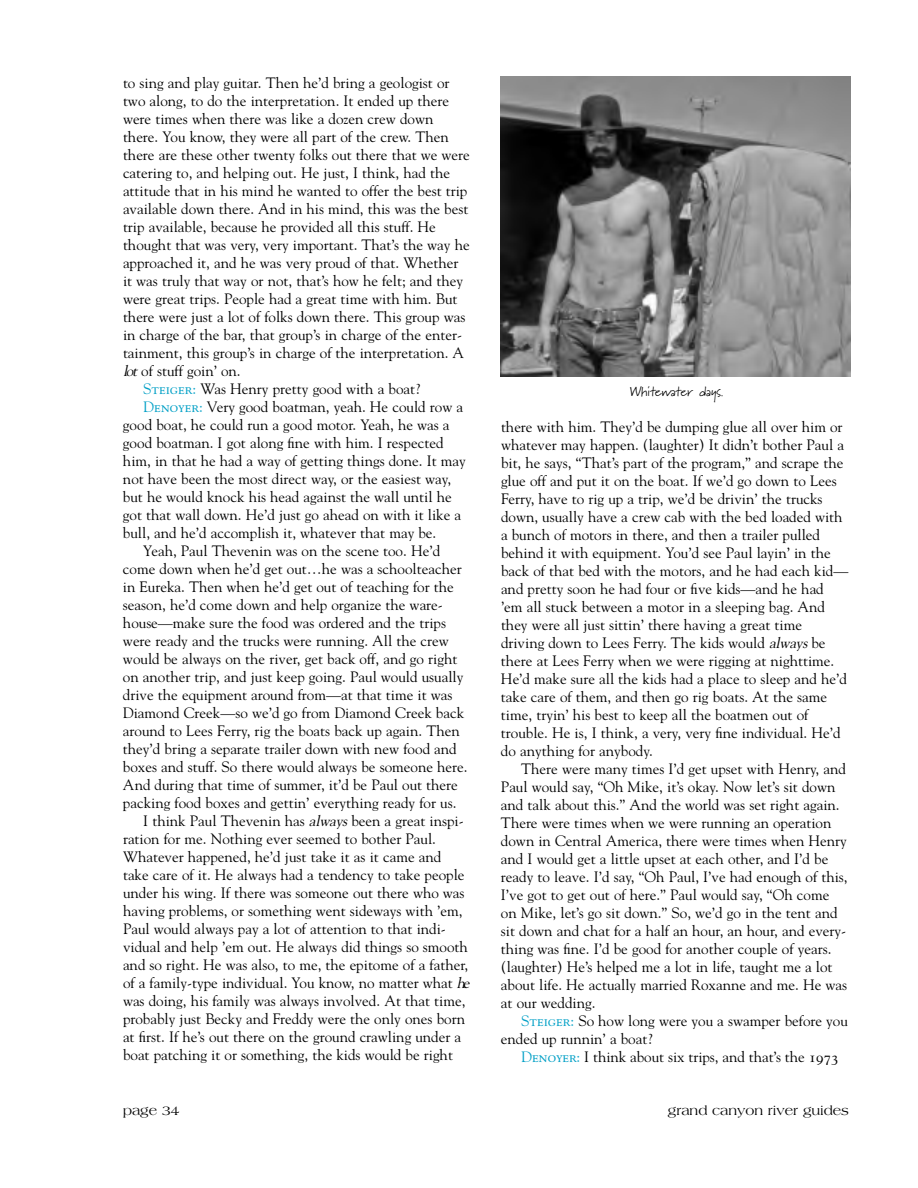
<style>
.page{position:relative;width:918px;height:1188px;background:#fff}
.page>*{position:absolute;margin:0;border:0;box-sizing:border-box;transform-origin:0 0}
.t1{font:15px/18px "Goudy";color:#000}
.t2{font:13.5px "Americana";color:#000}
.t3{font:13.5px "Marydale";color:#000}
.s1{font-style:italic}
.s2{font-family:"Goudy SC";color:#02a0c6}
.s3{font-family:"Goudy SC"}
</style>
<div class="page">
<img style="left:501px;top:76px;width:349px;height:300px">
<p class="t1" style="left:123px;top:74px;width:328px">to sing and play guitar. Then he’d bring a geologist or</p>
<p class="t1" style="left:123px;top:92px;width:328px">two along, to do the interpretation. It ended up there</p>
<p class="t1" style="left:123px;top:110px;width:312px">were times when there was like a dozen crew down</p>
<p class="t1" style="left:123px;top:128px;width:327px">there. You know, they were all part of the crew. Then</p>
<p class="t1" style="left:123px;top:146px;width:348px">there are these other twenty folks out there that we were</p>
<p class="t1" style="left:123px;top:164px;width:329px">catering to, and helping out. He just, I think, had the</p>
<p class="t1" style="left:123px;top:182px;width:346px">attitude that in his mind he wanted to offer the best trip</p>
<p class="t1" style="left:123px;top:200px;width:347px">available down there. And in his mind, this was the best</p>
<p class="t1" style="left:123px;top:218px;width:314px">trip available, because he provided all this stuff. He</p>
<p class="t1" style="left:123px;top:236px;width:348px">thought that was very, very important. That’s the way he</p>
<p class="t1" style="left:123px;top:254px;width:337px">approached it, and he was very proud of that. Whether</p>
<p class="t1" style="left:123px;top:272px;width:342px">it was truly that way or not, that’s how he felt; and they</p>
<p class="t1" style="left:123px;top:290px;width:336px">were great trips. People had a great time with him. But</p>
<p class="t1" style="left:123px;top:308px;width:344px">there were just a lot of folks down there. This group was</p>
<p class="t1" style="left:123px;top:326px;width:341px">in charge of the bar, that group’s in charge of the enter-</p>
<p class="t1" style="left:123px;top:344px;width:343px">tainment, this group’s in charge of the interpretation. A</p>
<p class="t1" style="left:123px;top:362px;width:119px"><span class="s1">lot</span> of stuff goin’ on.</p>
<p class="t1" style="left:143px;top:380px;width:278px"><span class="s2">Steiger:</span> Was Henry pretty good with a boat?</p>
<p class="t1" style="left:143px;top:398px;width:321px"><span class="s2">Denoyer:</span> Very good boatman, yeah. He could row a</p>
<p class="t1" style="left:123px;top:416px;width:328px">good boat, he could run a good motor. Yeah, he was a</p>
<p class="t1" style="left:123px;top:434px;width:322px">good boatman. I got along fine with him. I respected</p>
<p class="t1" style="left:123px;top:452px;width:344px">him, in that he had a way of getting things done. It may</p>
<p class="t1" style="left:123px;top:470px;width:330px">not have been the most direct way, or the easiest way,</p>
<p class="t1" style="left:123px;top:488px;width:330px">but he would knock his head against the wall until he</p>
<p class="t1" style="left:123px;top:506px;width:340px">got that wall down. He’d just go ahead on with it like a</p>
<p class="t1" style="left:123px;top:524px;width:315px">bull, and he’d accomplish it, whatever that may be.</p>
<p class="t1" style="left:143px;top:542px;width:298px">Yeah, Paul Thevenin was on the scene too. He’d</p>
<p class="t1" style="left:123px;top:560px;width:340px">come down when he’d get out…he was a schoolteacher</p>
<p class="t1" style="left:123px;top:578px;width:332px">in Eureka. Then when he’d get out of teaching for the</p>
<p class="t1" style="left:123px;top:596px;width:321px">season, he’d come down and help organize the ware-</p>
<p class="t1" style="left:123px;top:614px;width:325px">house—make sure the food was ordered and the trips</p>
<p class="t1" style="left:123px;top:632px;width:327px">were ready and the trucks were running. All the crew</p>
<p class="t1" style="left:123px;top:650px;width:336px">would be always on the river, get back off, and go right</p>
<p class="t1" style="left:123px;top:668px;width:342px">on another trip, and just keep going. Paul would usually</p>
<p class="t1" style="left:123px;top:686px;width:331px">drive the equipment around from—at that time it was</p>
<p class="t1" style="left:123px;top:704px;width:343px">Diamond Creek—so we’d go from Diamond Creek back</p>
<p class="t1" style="left:123px;top:722px;width:338px">around to Lees Ferry, rig the boats back up again. Then</p>
<p class="t1" style="left:123px;top:740px;width:335px">they’d bring a separate trailer down with new food and</p>
<p class="t1" style="left:123px;top:758px;width:346px">boxes and stuff. So there would always be someone here.</p>
<p class="t1" style="left:123px;top:776px;width:336px">And during that time of summer, it’d be Paul out there</p>
<p class="t1" style="left:123px;top:794px;width:335px">packing food boxes and gettin’ everything ready for us.</p>
<p class="t1" style="left:143px;top:812px;width:322px">I think Paul Thevenin has <span class="s1">always</span> been a great inspi-</p>
<p class="t1" style="left:123px;top:830px;width:314px">ration for me. Nothing ever seemed to bother Paul.</p>
<p class="t1" style="left:123px;top:848px;width:320px">Whatever happened, he’d just take it as it came and</p>
<p class="t1" style="left:123px;top:866px;width:343px">take care of it. He always had a tendency to take people</p>
<p class="t1" style="left:123px;top:884px;width:343px">under his wing. If there was someone out there who was</p>
<p class="t1" style="left:123px;top:902px;width:341px">having problems, or something went sideways with ’em,</p>
<p class="t1" style="left:123px;top:920px;width:324px">Paul would always pay a lot of attention to that indi-</p>
<p class="t1" style="left:123px;top:938px;width:346px">vidual and help ’em out. He always did things so smooth</p>
<p class="t1" style="left:123px;top:956px;width:347px">and so right. He was also, to me, the epitome of a father,</p>
<p class="t1" style="left:123px;top:974px;width:350px">of a family-type individual. You know, no matter what <span class="s1">he</span></p>
<p class="t1" style="left:123px;top:992px;width:344px">was doing, his family was always involved. At that time,</p>
<p class="t1" style="left:123px;top:1010px;width:344px">probably just Becky and Freddy were the only ones born</p>
<p class="t1" style="left:123px;top:1028px;width:340px">at first. If he’s out there on the ground crawling under a</p>
<p class="t1" style="left:123px;top:1046px;width:331px">boat patching it or something, the kids would be right</p>
<p class="t3" style="left:630px;top:384px;width:95px">Whitewater days.</p>
<p class="t1" style="left:501px;top:418px;width:349px">there with him. They’d be dumping glue all over him or whatever may happen. (laughter) It didn’t bother Paul a bit, he says, “That’s part of the program,” and scrape the glue off and put it on the boat. If we’d go down to Lees Ferry, have to rig up a trip, we’d be drivin’ the trucks down, usually have a crew cab with the bed loaded with a bunch of motors in there, and then a trailer pulled behind it with equipment. You’d see Paul layin’ in the back of that bed with the motors, and he had each kid— and pretty soon he had four or five kids—and he had ’em all stuck between a motor in a sleeping bag. And they were all just sittin’ there having a great time driving down to Lees Ferry. The kids would <span class="s1">always</span> be there at Lees Ferry when we were rigging at nighttime.<br>He’d make sure all the kids had a place to sleep and he’d take care of them, and then go rig boats. At the same time, tryin’ his best to keep all the boatmen out of trouble. He is, I think, a very, very fine individual. He’d do anything for anybody.</p>
<p class="t1" style="left:501px;top:760px;width:348px;text-indent:20px">There were many times I’d get upset with Henry, and Paul would say, “Oh Mike, it’s okay. Now let’s sit down and talk about this.” And the world was set right again.<br>There were times when we were running an operation down in Central America, there were times when Henry and I would get a little upset at each other, and I’d be ready to leave. I’d say, “Oh Paul, I’ve had enough of this, I’ve got to get out of here.” Paul would say, “Oh come on Mike, let’s go sit down.” So, we’d go in the tent and sit down and chat for a half an hour, an hour, and every&shy;thing was fine. I’d be good for another couple of years. (laughter) He’s helped me a lot in life, taught me a lot about life. He actually married Roxanne and me. He was at our wedding.</p>
<p class="t1" style="left:501px;top:1012px;width:348px;text-indent:20px"><span class="s2">Steiger:</span> So how long were you a swamper before you ended up runnin’ a boat?</p>
<p class="t1" style="left:521px;top:1048px;width:319px"><span class="s2">Denoyer:</span> I think about six trips, and that’s the <span class="s3">1973</span></p>
<p class="t2" style="left:123px;top:1105px;width:58px">page 34</p>
<p class="t2" style="left:668px;top:1105px;width:183px">grand canyon river guides</p>
</div>
